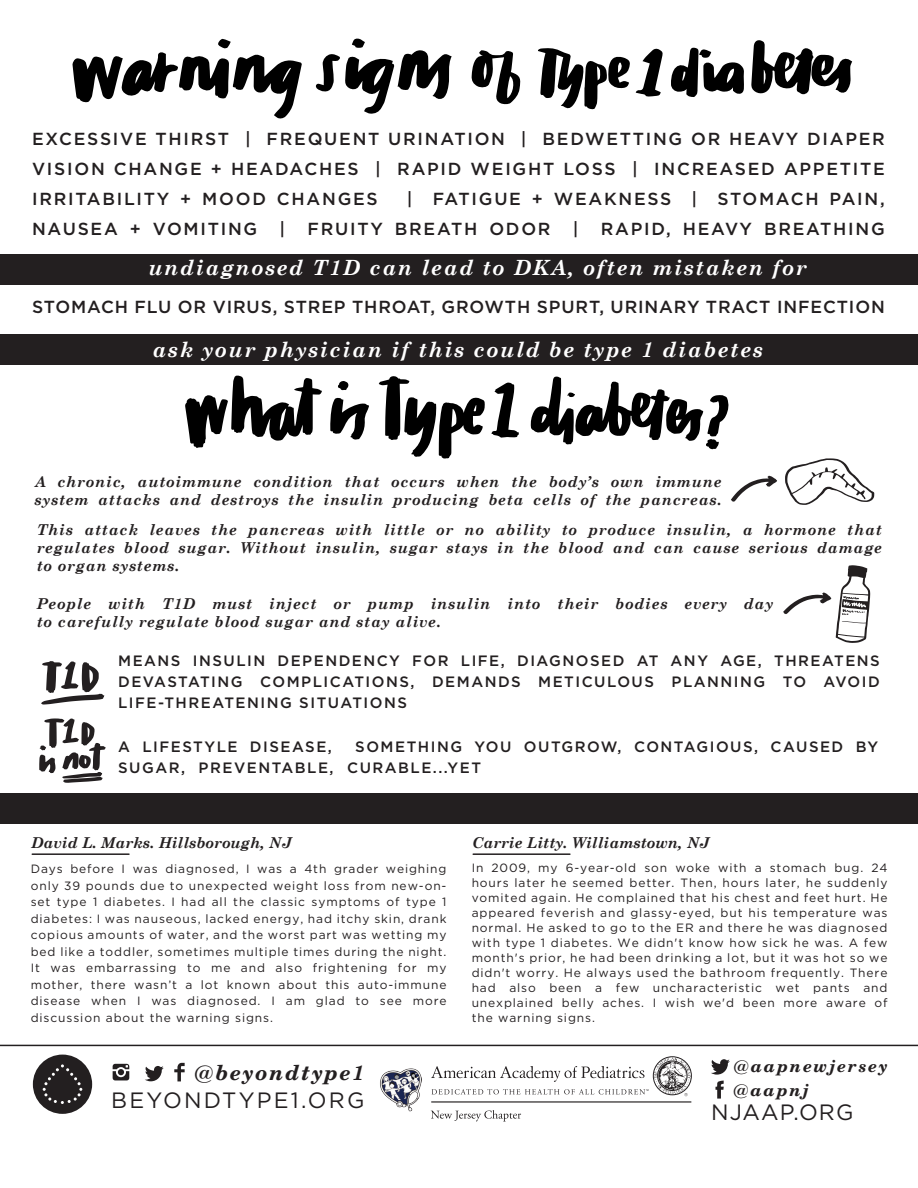
<style>
.page{position:relative;width:918px;height:1188px;background:#fff}
.page>*{position:absolute;margin:0;border:0;box-sizing:border-box;transform-origin:0 0}
.t1{font:22.2px "Gotham";letter-spacing:.1em;color:#231f20}
.t2{font:22.2px "Gotham";letter-spacing:.05em;color:#231f20}
.t3{font:italic 700 21px "Century Schoolbook";letter-spacing:.075em;color:#fff}
.t4{font:italic 700 20.55px "Century Schoolbook BT";letter-spacing:.1em;color:#231f20}
.t5{font:500 17.4px/30px "Gotham";letter-spacing:.1em;color:#231f20;text-align:justify}
.t6{font:500 17.4px "Gotham";letter-spacing:.05em;color:#231f20}
.t7{font:italic 700 16.5px "Century Schoolbook BT";letter-spacing:.125em;color:#231f20}
.t8{font:italic 700 15px/18px "Century Schoolbook";letter-spacing:.05em;color:#231f20}
.t9{font:500 15px/21px "Gotham";letter-spacing:.1em;color:#231f20;text-align:justify}
.t10{font:italic 700 15px "Century Schoolbook";color:#231f20}
.t11{font:12px/15px "Gotham";letter-spacing:.075em;color:#231f20;text-align:justify}
</style>
<div class="page">
<hr style="left:0;top:1045px;width:918px;height:1px;background:#231f20">
<div style="left:0;top:334px;width:918px;height:31px;background:#231f20"></div>
<div style="left:0;top:254px;width:918px;height:31px;background:#231f20"></div>
<svg style="left:145px;top:1066px;width:19px;height:15px"></svg>
<svg style="left:174px;top:1063px;width:11px;height:18px"></svg>
<svg style="left:113px;top:1064px;width:16px;height:16px"></svg>
<svg style="left:33px;top:1055px;width:59px;height:59px"></svg>
<svg style="left:185px;top:375px;width:137px;height:73px"></svg>
<svg style="left:379px;top:376px;width:106px;height:83px"></svg>
<svg style="left:330px;top:398px;width:39px;height:42px"></svg>
<svg style="left:491px;top:382px;width:28px;height:56px"></svg>
<svg style="left:338px;top:381px;width:11px;height:9px"></svg>
<svg style="left:530px;top:376px;width:199px;height:74px"></svg>
<svg style="left:731px;top:476px;width:46px;height:26px"></svg>
<svg style="left:785px;top:458px;width:89px;height:47px"></svg>
<svg style="left:41px;top:661px;width:63px;height:44px"></svg>
<svg style="left:39px;top:718px;width:67px;height:65px"></svg>
<svg style="left:783px;top:565px;width:87px;height:78px"></svg>
<svg style="left:471px;top:50px;width:50px;height:55px"></svg>
<svg style="left:751px;top:40px;width:101px;height:55px"></svg>
<svg style="left:636px;top:48px;width:27px;height:49px"></svg>
<svg style="left:538px;top:48px;width:92px;height:62px"></svg>
<svg style="left:72px;top:39px;width:230px;height:80px"></svg>
<svg style="left:316px;top:38px;width:136px;height:76px"></svg>
<svg style="left:671px;top:47px;width:73px;height:50px"></svg>
<div style="left:0;top:793px;width:918px;height:31px;background:#231f20"></div>
<hr style="left:32px;top:853px;width:97px;height:2px;background:#231f20">
<hr style="left:473px;top:853px;width:97px;height:2px;background:#231f20">
<svg style="left:715px;top:1081px;width:9px;height:18px"></svg>
<svg style="left:711px;top:1059px;width:19px;height:16px"></svg>
<hr style="left:431px;top:1101px;width:260px;height:2px;background:#231f20">
<svg style="left:431px;top:1110px;width:90px;height:12px"></svg>
<div style="left:653px;top:1056px;width:39px;height:39px;border:1px solid #231f20;border-radius:50%"></div>
<svg style="left:431px;top:1057px;width:260px;height:39px"></svg>
<img style="left:380px;top:1068px;width:41px;height:44px">
<h3 class="t5" style="left:32px;top:124px;width:854px">EXCESSIVE THIRST | FREQUENT URINATION | BEDWETTING OR HEAVY DIAPER VISION CHANGE + HEADACHES | RAPID WEIGHT LOSS | INCREASED APPETITE IRRITABILITY + MOOD CHANGES</h3>
<h3 class="t5" style="left:407px;top:184px;width:479px">| FATIGUE + WEAKNESS | STOMACH PAIN,</h3>
<h3 class="t5" style="left:32px;top:214px;width:227px">NAUSEA + VOMITING</h3>
<h3 class="t5" style="left:280px;top:214px;width:7px">|</h3>
<h3 class="t5" style="left:308px;top:214px;width:244px">FRUITY BREATH ODOR</h3>
<h3 class="t5" style="left:573px;top:214px;width:7px">|</h3>
<h3 class="t5" style="left:601px;top:214px;width:285px">RAPID, HEAVY BREATHING</h3>
<h2 class="t3" style="left:148px;top:254px;width:660px">undiagnosed T1D can lead to DKA, often mistaken for</h2>
<h3 class="t6" style="left:32px;top:296px;width:854px">STOMACH FLU OR VIRUS, STREP THROAT, GROWTH SPURT, URINARY TRACT INFECTION</h3>
<h2 class="t3" style="left:152px;top:336px;width:612px">ask your physician if this could be type 1 diabetes</h2>
<p class="t8" style="left:35px;top:472px;width:689px">A chronic, autoimmune condition that occurs when the body’s own immune system attacks and destroys the insulin producing beta cells of the pancreas.</p>
<p class="t8" style="left:37px;top:520px;width:847px;text-align:justify">This attack leaves the pancreas with little or no ability to produce insulin, a hormone that regulates blood sugar. Without insulin, sugar stays in the blood and can cause serious damage to organ systems.</p>
<p class="t8" style="left:37px;top:595px;width:738px">People with T1D must inject or pump insulin into their bodies every day to carefully regulate blood sugar and stay alive.</p>
<p class="t9" style="left:118px;top:650px;width:763px">MEANS INSULIN DEPENDENCY FOR LIFE, DIAGNOSED AT ANY AGE, THREATENS DEVASTATING COMPLICATIONS, DEMANDS METICULOUS PLANNING TO AVOID LIFE-THREATENING SITUATIONS</p>
<p class="t9" style="left:118px;top:736px;width:215px">A LIFESTYLE DISEASE,</p>
<p class="t9" style="left:118px;top:736px;width:762px;text-indent:237px">SOMETHING YOU OUTGROW, CONTAGIOUS, CAUSED BY<br>SUGAR, PREVENTABLE, CURABLE...YET</p>
<p class="t10" style="left:31px;top:833px;width:262px">David L. Marks. Hillsborough, NJ</p>
<p class="t11" style="left:31px;top:861px;width:417px;line-height:16.5px">Days before I was diagnosed, I was a 4th grader weighing only 39 pounds due to unexpected weight loss from new-on&shy;set type 1 diabetes. I had all the classic symptoms of type 1 diabetes: I was nauseous, lacked energy, had itchy skin, drank copious amounts of water, and the worst part was wetting my bed like a toddler, sometimes multiple times during the night.<br>It was embarrassing to me and also frightening for my mother, there wasn’t a lot known about this auto-immune disease when I was diagnosed. I am glad to see more discussion about the warning signs.</p>
<h3 class="t4" style="left:194px;top:1060px;width:172px">@beyondtype1</h3>
<h1 class="t1" style="left:111px;top:1086px;width:255px">BEYONDTYPE1.ORG</h1>
<p class="t10" style="left:472px;top:833px;width:239px">Carrie Litty. Williamstown, NJ</p>
<p class="t11" style="left:472px;top:860px;width:417px">In 2009, my 6-year-old son woke with a stomach bug. 24 hours later he seemed better. Then, hours later, he suddenly vomited again. He complained that his chest and feet hurt. He appeared feverish and glassy-eyed, but his temperature was normal. He asked to go to the ER and there he was diagnosed with type 1 diabetes. We didn't know how sick he was. A few month's prior, he had been drinking a lot, but it was hot so we didn't worry. He always used the bathroom frequently. There had also been a few uncharacteristic wet pants and unexplained belly aches. I wish we'd been more aware of the warning signs.</p>
<h3 class="t7" style="left:733px;top:1056px;width:156px">@aapnewjersey</h3>
<h3 class="t7" style="left:733px;top:1079px;width:78px">@aapnj</h3>
<h1 class="t2" style="left:711px;top:1098px;width:144px">NJAAP.ORG</h1>
</div>
